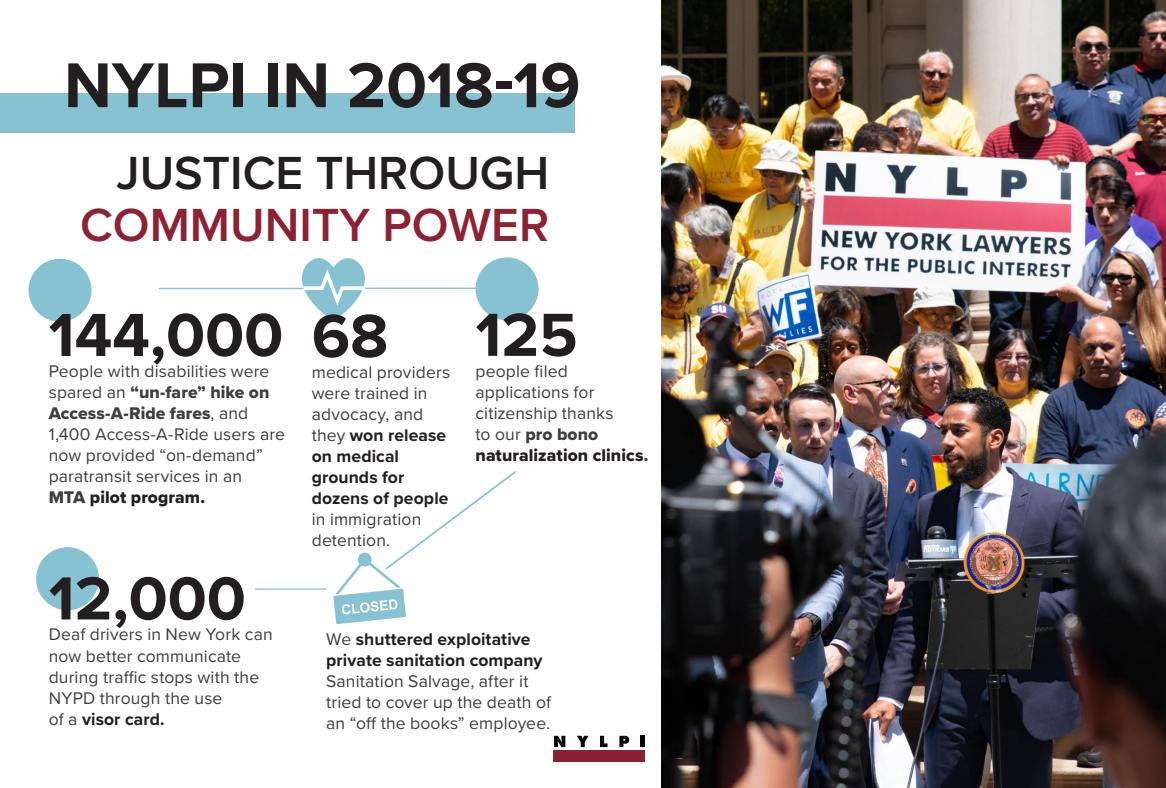
<style>
.page{position:relative;width:1166px;height:788px;background:#fff}
.page>*{position:absolute;margin:0;border:0;box-sizing:border-box;transform-origin:0 0}
.t1{font:700 65.62px "Proxima Nova";color:#231f20}
.t2{font:700 63px "Proxima Nova";color:#231f20}
.t3{font:600 48.12px/52.5px "Proxima Nova";color:#231f20;text-align:right}
.t4{font:17.5px/21px "Proxima Nova";letter-spacing:.01em;color:#3e3e3f}
.t5{font:17.5px "Proxima Nova Extrabld";letter-spacing:.005em;color:#231f20}
.s1{color:#8c2233}
.s2{font-family:"Proxima Nova Extrabld"}
.s3{color:#3e3e3f}
.s4{font-weight:700;color:#231f20}
.s5{font-family:"Proxima Nova Extrabld";color:#231f20}
</style>
<div class="page">
<div style="left:29px;top:259px;width:63px;height:63px;background:#86c2d2;border-radius:50%"></div>
<div style="left:0;top:93px;width:574px;height:40px;background:#86c2d2"></div>
<img style="left:662px;top:0;width:504px;height:788px">
<div style="left:554px;top:750px;width:91px;height:11px;background:#8c2033"></div>
<svg style="left:554px;top:735px;width:11px;height:12px"></svg>
<svg style="left:577px;top:735px;width:11px;height:12px"></svg>
<svg style="left:600px;top:735px;width:7px;height:12px"></svg>
<svg style="left:619px;top:735px;width:10px;height:12px"></svg>
<hr style="left:641px;top:735px;width:4px;height:12px;background:#040503">
<hr style="left:365px;top:287px;width:127px;height:2px;background:#86c2d2">
<svg style="left:299px;top:258px;width:68px;height:63px"></svg>
<svg style="left:333px;top:471px;width:183px;height:153px"></svg>
<div style="left:36px;top:547px;width:63px;height:63px;background:#86c2d2;border-radius:50%"></div>
<hr style="left:255px;top:588px;width:71px;height:1px;background:#86c2d2">
<div style="left:475px;top:257px;width:63px;height:63px;background:#86c2d2;border-radius:50%"></div>
<hr style="left:159px;top:288px;width:145px;height:1px;background:#86c2d2">
<p class="t1" style="left:64px;top:36px;width:518px">NYLPI IN 2018-19</p>
<p class="t3" style="left:80px;top:145px;width:471px">JUSTICE THROUGH<br><span class="s1">COMMUNITY POWER</span></p>
<p class="t2" style="left:49px;top:288px;width:236px">144,000</p>
<p class="t4" style="left:49px;top:360px;width:238px">People with disabilities were spared an <span class="s2">“un-fare” hike on<br>Access-A-Ride fares</span>, and<br>1,400 Access-A-Ride users are now provided “on-demand” paratransit services in an</p>
<p class="t5" style="left:49px;top:484px;width:158px"><span class="s3">MTA</span> pilot program.</p>
<p class="t2" style="left:49px;top:551px;width:199px">12,000</p>
<p class="t4" style="left:49px;top:623px;width:225px">Deaf drivers in New York can now better communicate during traffic stops with the<br>NYPD through the use<br>of a <span class="s4">visor card.</span></p>
<p class="t2" style="left:312px;top:289px;width:78px">68</p>
<p class="t4" style="left:312px;top:361px;width:140px">medical providers were trained in advocacy, and they <span class="s4">won release on medical grounds for dozens of people </span>in immigration detention.</p>
<p class="t2" style="left:475px;top:288px;width:103px">125</p>
<p class="t4" style="left:475px;top:360px;width:94px">people filed</p>
<p class="t4" style="left:475px;top:381px;width:174px">applications for citizenship thanks<br>to our <span class="s2">pro bono </span><span class="s5">naturalization clinics</span><span class="s2">.</span></p>
<p class="t4" style="left:326px;top:628px;width:226px">We <span class="s4">shuttered exploitative private sanitation company<br></span>Sanitation Salvage, after it tried to cover up the death of an “off the books” employee.</p>
</div>
